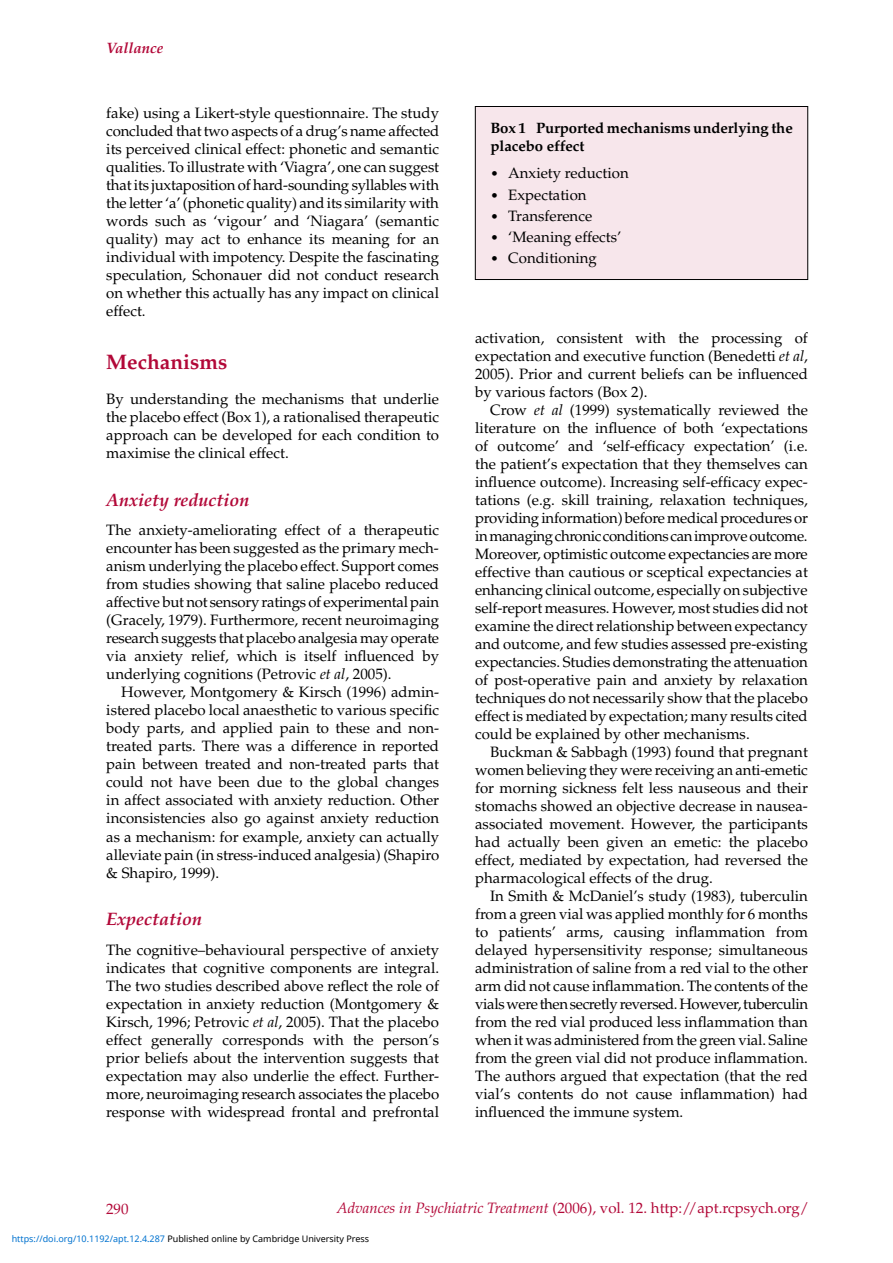
<style>
.page{position:relative;width:893px;height:1263px;background:#fff}
.page>*{position:absolute;margin:0;border:0;box-sizing:border-box;transform-origin:0 0}
.t1{font:700 21px "Palatino";color:#b20838}
.t2{font:italic 700 18px "Palatino";color:#b20838}
.t3{font:15px/18px "Palatino";color:#000;text-align:justify}
.t4{font:15px "Palatino";color:#b20838}
.t5{font:700 15px/18px "Palatino";letter-spacing:-.01em;color:#000}
.t6{font:italic 700 15px "Palatino";color:#b20838}
.t7{font:13.5px/21.1px "Palatino";color:#000;text-align:justify}
.t8{font:9px "Noto Sans";color:#000}
.s1{font-style:italic}
.s2{color:#0172cf}
</style>
<div class="page">
<div style="left:475px;top:106px;width:333px;height:173px;background:#f7e6eb"></div>
<div style="left:475px;top:106px;width:333px;height:174px;border:1px solid #000"></div>
<p class="t6" style="left:107px;top:40px;width:58px">Vallance</p>
<p class="t3" style="left:106px;top:104px;width:335px">fake) using a Likert-style questionnaire. The study concluded that two aspects of a drug’s name affected its perceived clinical effect: phonetic and semantic qualities. To illustrate with ‘Viagra’, one can suggest that its juxtaposition of hard-sounding syllables with the letter ‘a’ (phonetic quality) and its similarity with words such as ‘vigour’ and ‘Niagara’ (semantic quality) may act to enhance its meaning for an individual with impotency. Despite the fascinating speculation, Schonauer did not conduct research on whether this actually has any impact on clinical effect.</p>
<h1 class="t1" style="left:106px;top:349px;width:123px">Mechanisms</h1>
<p class="t3" style="left:106px;top:390px;width:334px">By understanding the mechanisms that underlie the placebo effect (Box 1), a rationalised therapeutic approach can be developed for each condition to maximise the clinical effect.</p>
<p class="t2" style="left:106px;top:489px;width:145px">Anxiety reduction</p>
<p class="t3" style="left:106px;top:522px;width:334px">The anxiety-ameliorating effect of a therapeutic encounter has been suggested as the primary mech&shy;anism underlying the placebo effect. Support comes from studies showing that saline placebo reduced affective but not sensory ratings of experi-mental pain (Gracely, 1979). Furthermore, recent neuroimaging research suggests that placebo analgesia may operate via anxiety relief, which is itself influenced by underlying cognitions (Petrovic <span class="s1">et al</span>, 2005).</p>
<p class="t3" style="left:106px;top:684px;width:334px;text-indent:15px">However, Montgomery &amp; Kirsch (1996) admin&shy;istered placebo local anaesthetic to various specific body parts, and applied pain to these and non&shy;treated parts. There was a difference in reported pain between treated and non-treated parts that could not have been due to the global changes in affect associated with anxiety reduction. Other inconsistencies also go against anxiety reduction as a mechanism: for example, anxiety can actually alleviate pain (in stress-induced analgesia) (Shapiro &amp; Shapiro, 1999).</p>
<p class="t2" style="left:106px;top:908px;width:98px">Expectation</p>
<p class="t3" style="left:106px;top:941px;width:334px">The cognitive–behavioural perspective of anxiety indicates that cognitive components are integral.<br>The two studies described above reflect the role of expectation in anxiety reduction (Montgomery &amp; Kirsch, 1996; Petrovic <span class="s1">et al</span>, 2005). That the placebo effect generally corresponds with the person’s prior beliefs about the intervention suggests that expectation may also underlie the effect. Further&shy;more, neuroimaging research associates the placebo response with widespread frontal and prefrontal</p>
<p class="t5" style="left:490px;top:119px;width:304px">Box 1 Purported mechanisms underlying the placebo effect</p>
<p class="t3" style="left:508px;top:163px;width:122px;line-height:21.1px;text-align:left">Anxiety reduction<br>Expectation<br>Transference ‘Meaning effects’<br>Conditioning</p>
<p class="t7" style="left:490px;top:163px;width:10px">• • • • •</p>
<p class="t3" style="left:475px;top:329px;width:334px">activation, consistent with the processing of expectation and executive function (Benedetti <span class="s1">et al</span>, 2005). Prior and current beliefs can be influenced by various factors (Box 2).</p>
<p class="t3" style="left:475px;top:401px;width:334px;text-indent:15px">Crow <span class="s1">et al</span> (1999) systematically reviewed the literature on the influence of both ‘expectations of outcome’ and ‘self-efficacy expectation’ (i.e. the patient’s expectation that they themselves can influence outcome). Increasing self-efficacy expec&shy;tations (e.g. skill training, relaxation tech-niques, providing information) before medical procedures or in managing chronic conditions can improve outcome.<br>Moreover, optimistic outcome expectancies are more effective than cautious or sceptical expectancies at enhancing clinical outcome, especially on subjective self-report measures. However, most studies did not examine the direct relationship between expectancy and outcome, and few studies assessed pre-existing expectancies. Studies demonstrating the attenuation of post-operative pain and anxiety by relaxation techniques do not necessarily show that the placebo effect is mediated by expectation; many results cited could be explained by other mechanisms.</p>
<p class="t3" style="left:475px;top:743px;width:334px;text-indent:15px">Buckman &amp; Sabbagh (1993) found that pregnant women believing they were receiving an anti-emetic for morning sickness felt less nauseous and their stomachs showed an objective decrease in nausea&shy;associated movement. However, the participants had actually been given an emetic: the placebo effect, mediated by expectation, had reversed the pharmacological effects of the drug.</p>
<p class="t3" style="left:475px;top:887px;width:335px;text-indent:15px">In Smith &amp; McDaniel’s study (1983), tuberculin from a green vial was applied monthly for 6 months to patients’ arms, causing inflammation from delayed hypersensitivity response; simultaneous administration of saline from a red vial to the other arm did not cause inflammation. The contents of the vials were then secretly reversed. However, tuberculin from the red vial produced less inflammation than when it was administered from the green vial. Saline from the green vial did not produce inflammation.<br>The authors argued that expectation (that the red vial’s contents do not cause inflammation) had influenced the immune system.</p>
<p class="t4" style="left:106px;top:1200px;width:24px">290</p>
<p class="t4" style="left:337px;top:1199px;width:474px"><span class="s1">Advances in Psychiatric Treatment</span> (2006), vol. 12. http://apt.rcpsych.org/</p>
<p class="t8" style="left:12px;top:1232px;width:359px"><span class="s2">https://doi.org/10.1192/apt.12.4.287</span> Published online by Cambridge University Press</p>
</div>
